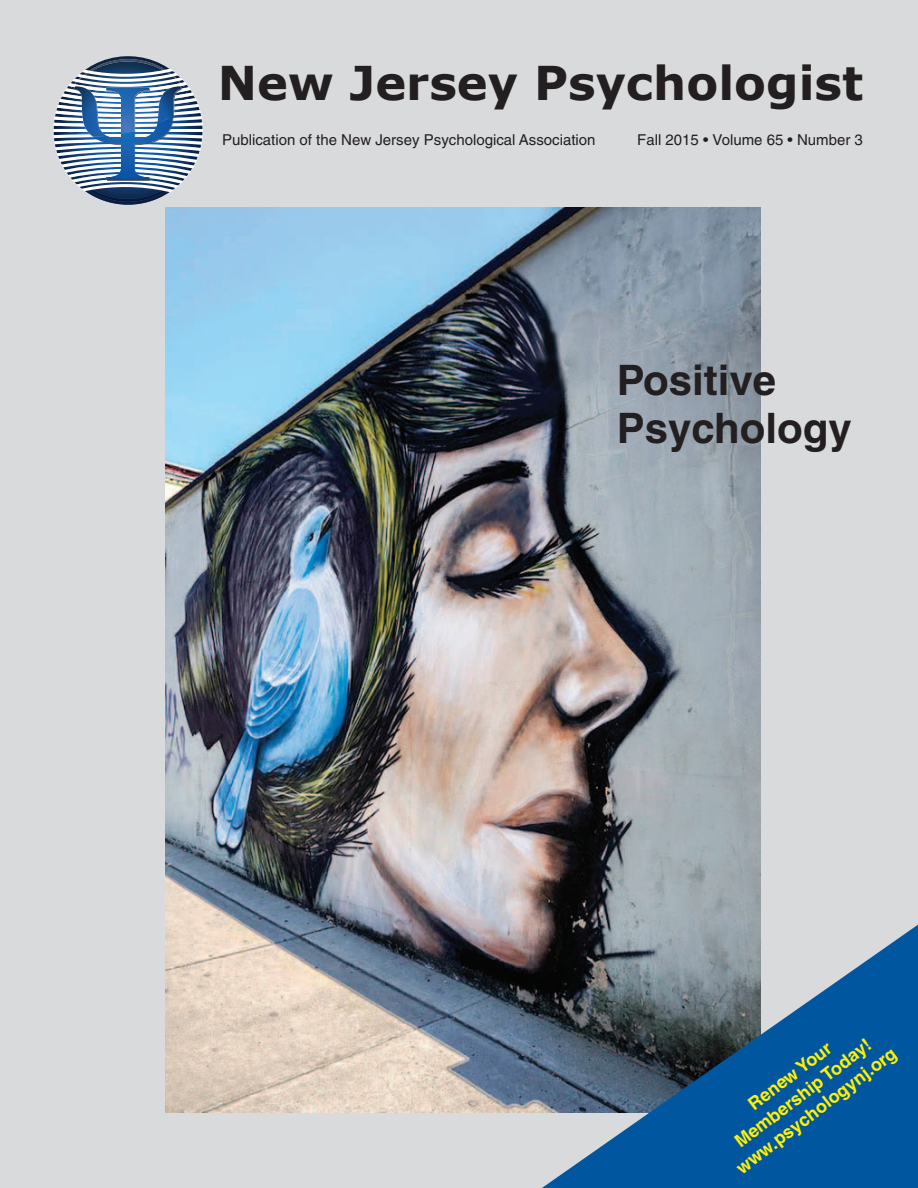
<style>
.page{position:relative;width:918px;height:1188px;background:#d9dadc}
.page>*{position:absolute;margin:0;border:0;box-sizing:border-box;transform-origin:0 0}
.t1{font:700 46.5px "Verdana";color:#231f20}
.t2{font:700 42px/48px "Helvetica";color:#231f20}
.t3{font:700 18px/21.6px "Helvetica";color:#fff101;text-align:center}
.t4{font:15px "Helvetica";color:#231f20}
</style>
<div class="page">
<svg style="left:53px;top:56px;width:150px;height:149px"></svg>
<img style="left:157px;top:90px;width:21px;height:34px">
<img style="left:165px;top:207px;width:596px;height:906px">
<svg style="left:542px;top:925px;width:376px;height:263px;fill:#05579f"></svg>
<h1 class="t1" style="left:218px;top:53px;width:647px">New Jersey Psychologist</h1>
<p class="t4" style="left:222px;top:131px;width:375px">Publication of the New Jersey Psychological Association</p>
<p class="t4" style="left:637px;top:131px;width:227px">Fall 2015 • Volume 65 • Number 3</p>
<h2 class="t2" style="left:617px;top:356px;width:237px">Positive<br>Psychology</h2>
<p class="t3" style="left:705px;top:1126px;width:197px;rotate:-37deg">Renew Your<br>Membership Today! www.psychologynj.org</p>
</div>
